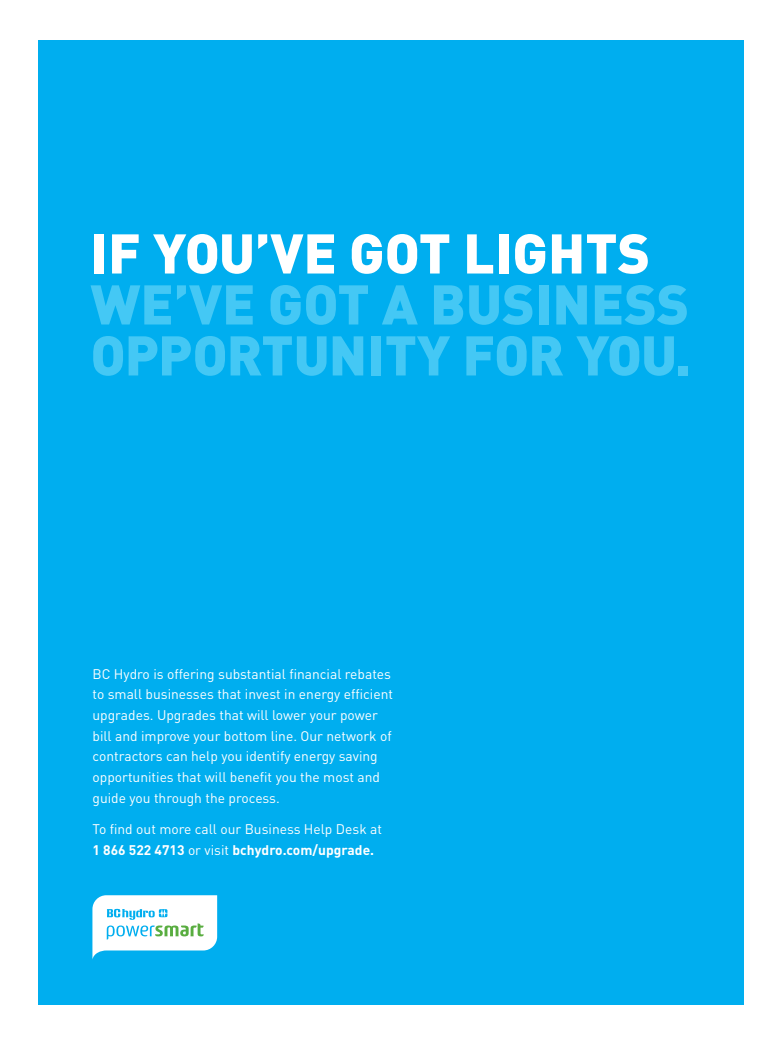
<style>
.page{position:relative;width:783px;height:1044px;background:#fff}
.page>*{position:absolute;margin:0;border:0;box-sizing:border-box;transform-origin:0 0}
.t1{font:900 55px/51px "DIN";color:#44c8f5}
.t2{font:900 55px "DIN";color:#fff}
.t3{font:13.8px/20.7px "DIN";color:#fff}
.s1{font-weight:700}
</style>
<div class="page">
<div style="left:38px;top:40px;width:705px;height:965px;background:#00aeef"></div>
<svg style="left:92px;top:895px;width:125px;height:64px"></svg>
<h1 class="t2" style="left:91px;top:234px;width:561px">IF YOU’VE GOT LIGHTS</h1>
<h1 class="t1" style="left:91px;top:285px;width:602px">WE’VE GOT A BUSINESS<br>OPPORTUNITY FOR YOU.</h1>
<p class="t3" style="left:93px;top:665px;width:302px">BC Hydro is offering substantial financial rebates to small businesses that invest in energy efficient upgrades. Upgrades that will lower your power bill and improve your bottom line. Our network of contractors can help you identify energy saving opportunities that will benefit you the most and guide you through the process.</p>
<p class="t3" style="left:93px;top:820px;width:291px">To find out more call our Business Help Desk at<br><span class="s1">1 866 522 4713</span> or visit <span class="s1">bchydro.com/upgrade.</span></p>
</div>
